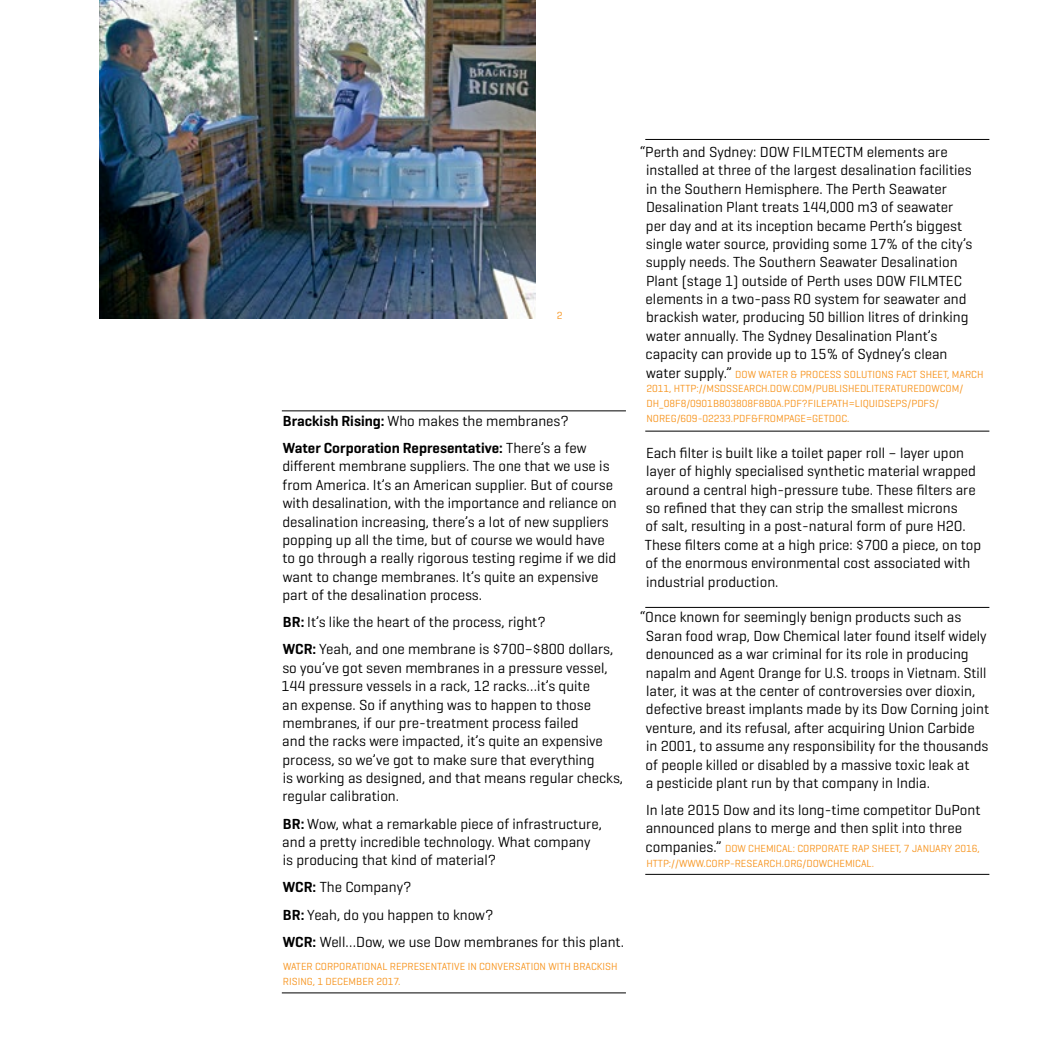
<style>
.page{position:relative;width:1042px;height:1042px;background:#fff}
.page>*{position:absolute;margin:0;border:0;box-sizing:border-box;transform-origin:0 0}
.t1{font:14.88px/18.4px "Geogrotesque";color:#000}
.t2{font:600 14.88px/27.1px "Geogrotesque";color:#000}
.t3{font:10.5px/14.9px "Geogrotesque";color:#f7941e}
.s1{font-weight:400}
.s2{font-weight:600}
.s3{font-size:14.88px;color:#000}
</style>
<div class="page">
<hr style="left:645px;top:139px;width:344px;height:1px;background:#000">
<hr style="left:645px;top:431px;width:344px;height:1px;background:#000">
<hr style="left:645px;top:607px;width:344px;height:1px;background:#000">
<hr style="left:645px;top:874px;width:344px;height:1px;background:#000">
<hr style="left:282px;top:410px;width:344px;height:1px;background:#000">
<hr style="left:282px;top:992px;width:344px;height:1px;background:#000">
<img style="left:99px;top:0;width:437px;height:318px">
<p class="t3" style="left:557px;top:307px;width:7px">2</p>
<p class="t2" style="left:283px;top:407px;width:305px">Brackish Rising: <span class="s1">Who makes the membranes?<br></span>Water Corporation Representative: <span class="s1">There’s a few</span></p>
<p class="t1" style="left:282px;top:457px;width:336px">different membrane suppliers. The one that we use is from America. It’s an American supplier. But of course with desalination, with the importance and reliance on desalination increasing, there’s a lot of new suppliers popping up all the time, but of course we would have to go through a really rigorous testing regime if we did want to change membranes. It’s quite an expensive part of the desalination process.</p>
<p class="t1" style="left:283px;top:608px;width:332px;line-height:27.1px"><span class="s2">BR:</span> It’s like the heart of the process, right?<br><span class="s2">WCR:</span> Yeah, and one membrane is $700–$800 dollars,</p>
<p class="t1" style="left:281px;top:658px;width:343px">so you’ve got seven membranes in a pressure vessel, 144 pressure vessels in a rack, 12 racks…it’s quite<br>an expense. So if anything was to happen to those membranes, if our pre-treatment process failed<br>and the racks were impacted, it’s quite an expensive process, so we’ve got to make sure that everything<br>is working as designed, and that means regular checks, regular calibration.</p>
<p class="t1" style="left:282px;top:814px;width:321px"><span class="s2">BR:</span> Wow, what a remarkable piece of infrastructure, and a pretty incredible technology. What company is producing that kind of material?</p>
<p class="t1" style="left:283px;top:873px;width:343px;line-height:27.1px"><span class="s2">WCR:</span> The Company?<br><span class="s2">BR:</span> Yeah, do you happen to know?<br><span class="s2">WCR:</span> Well…Dow, we use Dow membranes for this plant.</p>
<p class="t3" style="left:283px;top:959px;width:336px">WATER CORPORATIONAL REPRESENTATIVE IN CONVERSATION WITH BRACKISH<br>RISING, 1 DECEMBER 2017.</p>
<p class="t1" style="left:645px;top:142px;width:328px;text-indent:-6px">“Perth and Sydney: DOW FILMTECTM elements are installed at three of the largest desalination facilities in the Southern Hemisphere. The Perth Seawater Desalination Plant treats 144,000 m3 of seawater per day and at its inception became Perth’s biggest single water source, providing some 17% of the city’s supply needs. The Southern Seawater Desalination Plant (stage 1) outside of Perth uses DOW FILMTEC elements in a two-pass RO system for seawater and brackish water, producing 50 billion litres of drinking water annually. The Sydney Desalination Plant’s capacity can provide up to 15% of Sydney’s clean</p>
<p class="t3" style="left:646px;top:366px;width:339px"><span class="s3">water supply.”</span> DOW WATER &amp; PROCESS SOLUTIONS FACT SHEET, MARCH 2011, HTTP://MSDSSEARCH.DOW.COM/PUBLISHEDLITERATUREDOWCOM/ DH_08F8/0901B803808F8B0A.PDF?FILEPATH=LIQUIDSEPS/PDFS/ NOREG/609-02233.PDF&amp;FROMPAGE=GETDOC.</p>
<p class="t1" style="left:645px;top:443px;width:338px">Each filter is built like a toilet paper roll – layer upon layer of highly specialised synthetic material wrapped around a central high-pressure tube. These filters are so refined that they can strip the smallest microns<br>of salt, resulting in a post-natural form of pure H2O.<br>These filters come at a high price: $700 a piece, on top of the enormous environmental cost associated with industrial production.</p>
<p class="t1" style="left:645px;top:608px;width:345px;text-indent:-6px">“Once known for seemingly benign products such as Saran food wrap, Dow Chemical later found itself widely denounced as a war criminal for its role in producing napalm and Agent Orange for U.S. troops in Vietnam. Still later, it was at the center of controversies over dioxin, defective breast implants made by its Dow Corning joint venture, and its refusal, after acquiring Union Carbide in 2001, to assume any responsibility for the thousands of people killed or disabled by a massive toxic leak at<br>a pesticide plant run by that company in India.</p>
<p class="t1" style="left:646px;top:800px;width:336px">In late 2015 Dow and its long-time competitor DuPont announced plans to merge and then split into three</p>
<p class="t3" style="left:645px;top:840px;width:336px"><span class="s3">companies.”</span> DOW CHEMICAL: CORPORATE RAP SHEET, 7 JANUARY 2016,<br>HTTP://WWW.CORP-RESEARCH.ORG/DOWCHEMICAL.</p>
</div>
